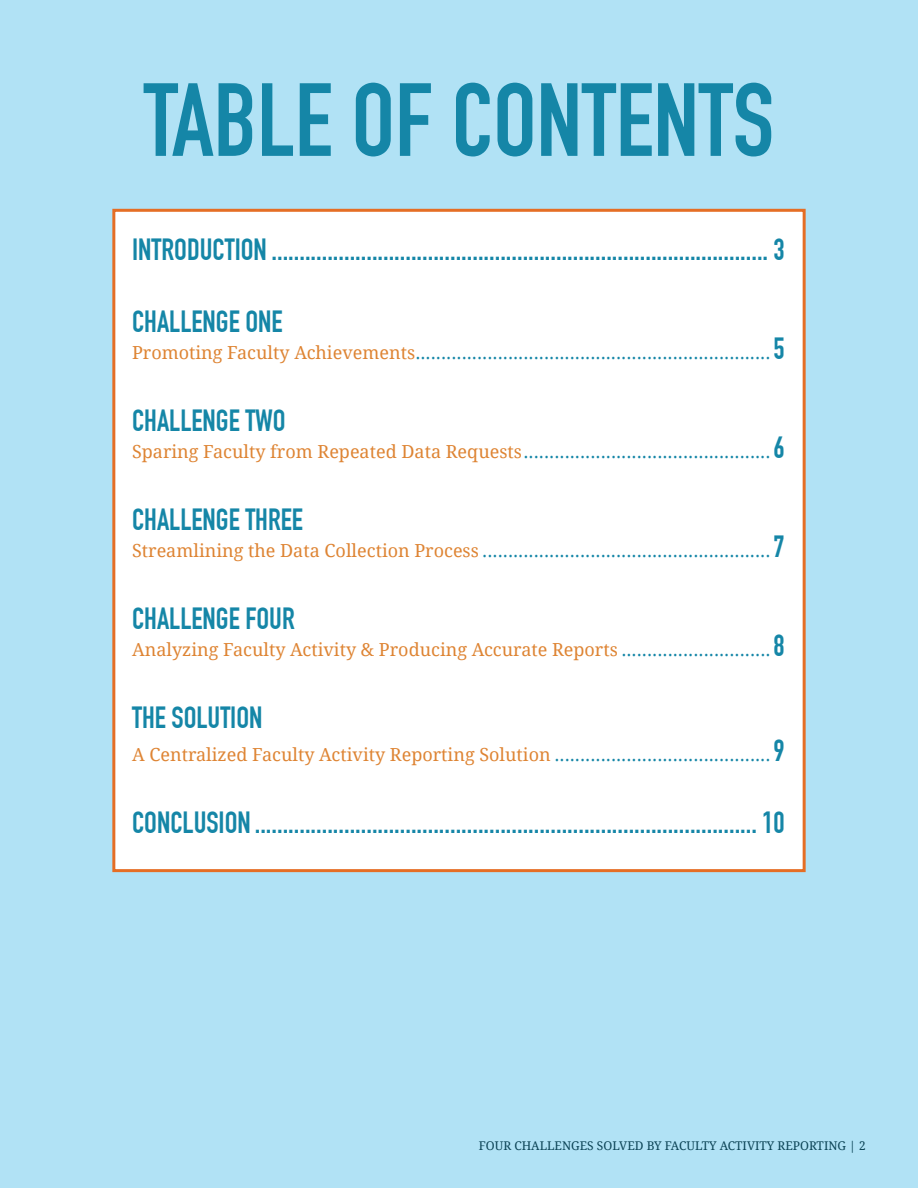
<style>
.page{position:relative;width:918px;height:1188px;background:#b1e2f5}
.page>*{position:absolute;margin:0;border:0;box-sizing:border-box;transform-origin:0 0}
.t1{font:700 102px "DIN Condensed";color:#1586a7}
.t2{font:700 30px "DIN Condensed";color:#1586a7}
.t3{font:18px "Droid Serif";color:#1586a7}
.t4{font:18px "Droid Serif";color:#de8433}
.t5{font:12px "Droid Serif";color:#0b4355}
.s1{color:#de8433}
.s2{font-family:"DIN Condensed";font-weight:700;font-size:30px}
.s3{color:#1586a7}
.s4{font-family:"DIN Condensed";font-weight:700;font-size:30px;color:#1586a7}
</style>
<div class="page">
<div style="left:112px;top:209px;width:694px;height:663px;background:#fff;border:3px solid #e56e25"></div>
<p class="t1" style="left:144px;top:60px;width:632px">TABLE OF CONTENTS</p>
<p class="t2" style="left:132px;top:232px;width:654px">INTRODUCTION ......................................................................................... 3</p>
<p class="t2" style="left:132px;top:304px;width:152px">CHALLENGE ONE</p>
<p class="t3" style="left:132px;top:342px;width:654px"><span class="s1">Promoting Faculty Achievements</span>..................................................................... <span class="s2">5</span></p>
<p class="t2" style="left:132px;top:403px;width:155px">CHALLENGE TWO</p>
<p class="t3" style="left:132px;top:441px;width:654px"><span class="s1">Sparing Faculty from Repeated Data Requests</span>................................................ <span class="s2">6</span></p>
<p class="t2" style="left:132px;top:502px;width:172px">CHALLENGE THREE</p>
<p class="t3" style="left:132px;top:540px;width:654px"><span class="s1">Streamlining the Data Collection Process</span> ........................................................ <span class="s2">7</span></p>
<p class="t2" style="left:132px;top:601px;width:164px">CHALLENGE FOUR</p>
<p class="t4" style="left:132px;top:639px;width:654px">Analyzing Faculty Activity &amp; Producing Accurate Reports <span class="s3">.............................</span><span class="s4">8</span></p>
<p class="t2" style="left:132px;top:700px;width:132px">THE SOLUTION</p>
<p class="t4" style="left:132px;top:744px;width:654px">A Centralized Faculty Activity Reporting Solution <span class="s3">..........................................</span> <span class="s4">9</span></p>
<p class="t2" style="left:132px;top:805px;width:654px">CONCLUSION .......................................................................................... 10</p>
<p class="t5" style="left:479px;top:1139px;width:389px">FOUR CHALLENGES SOLVED BY FACULTY ACTIVITY REPORTING | 2</p>
</div>
